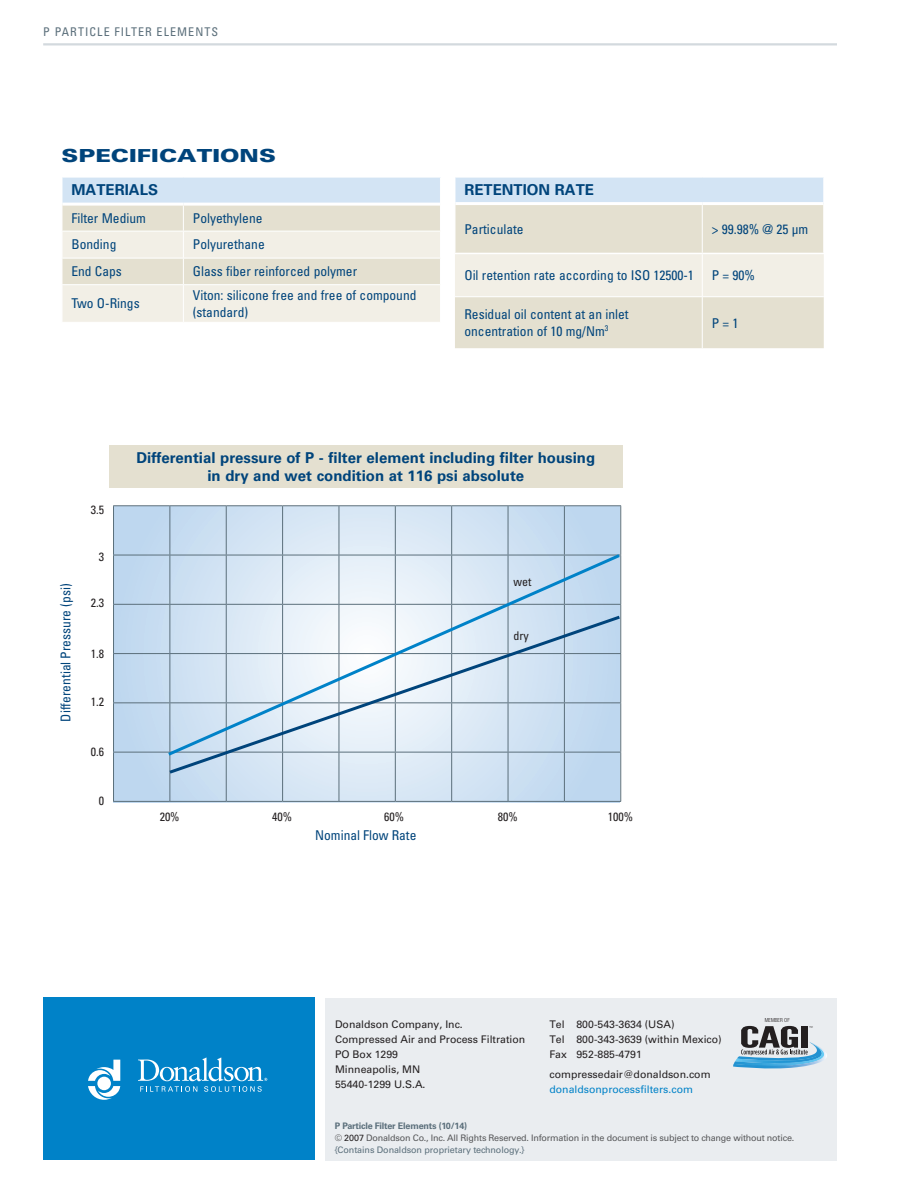
<style>
.page{position:relative;width:918px;height:1188px;background:#fff}
.page>*{position:absolute;margin:0;border:0;box-sizing:border-box;transform-origin:0 0}
.Section_Headline{font:900 18px "Univers LT Std";color:#00447b;scale:1.3 1}
.Graph-_Headline{font:700 15px/18px "Univers LT Std";color:#00447b;text-align:center}
.Table_Headline-Bold{font:700 15px "Univers LT Std";color:#00447b}
.Table_Copy-_Left{font:condensed 13.5px/16.2px "Univers LT Std";color:#00447b}
.Table_Copy-Centered{font:condensed 13.5px "Univers LT Std";color:#00447b}
.t1{font:condensed 12px "Univers LT Std";color:#231f20}
.t2{font:condensed 12px "Univers LT Std";letter-spacing:.09em;color:#5b6f7b}
.t3{font:10.5px/15px "Univers LT Std";color:#231f20}
.t4{font:10.5px "Univers LT Std";color:#0082c8}
.t5{font:9px/12px "Univers LT Std";letter-spacing:-.02em;color:#57585a}
.t6{font:300 condensed 5.55px "Helvetica Neue";letter-spacing:.005em;color:#231f20}
.t7{font:300 condensed 4.05px "Helvetica Neue";color:#231f20}
.s1{font-weight:700;color:#5b6f7b}
.s2{color:#231f20}
.s3{color:#5b6f7b}
</style>
<div class="page">
<div style="left:43px;top:997px;width:272px;height:163px;background:#0082c8"></div>
<svg style="left:88px;top:1060px;width:32px;height:40px"></svg>
<svg style="left:138px;top:1058px;width:129px;height:34px"></svg>
<div style="left:325px;top:999px;width:512px;height:162px;background:#eaedf0"></div>
<svg style="left:733px;top:1026px;width:94px;height:43px"></svg>
<hr style="left:43px;top:43px;width:794px;height:2px;background:#d3d9de">
<svg style="left:62px;top:177px;width:379px;height:145px;background:#e8e8e1"></svg>
<hr style="left:62px;top:203px;width:121px;height:3px;background:#fff">
<hr style="left:183px;top:203px;width:257px;height:3px;background:#fff">
<div style="left:109px;top:445px;width:514px;height:43px;background:#e4e0d0"></div>
<svg style="left:114px;top:507px;width:506px;height:294px;background:#cadef1"></svg>
<hr style="left:113px;top:505px;width:57px;height:1px;background:#5b6f7b">
<hr style="left:113px;top:506px;width:1px;height:49px;background:#5b6f7b">
<hr style="left:170px;top:505px;width:56px;height:1px;background:#5b6f7b">
<hr style="left:170px;top:506px;width:1px;height:49px;background:#5b6f7b">
<hr style="left:226px;top:505px;width:57px;height:1px;background:#5b6f7b">
<hr style="left:226px;top:506px;width:1px;height:49px;background:#5b6f7b">
<hr style="left:283px;top:505px;width:56px;height:1px;background:#5b6f7b">
<hr style="left:282px;top:506px;width:1px;height:49px;background:#5b6f7b">
<hr style="left:339px;top:505px;width:56px;height:1px;background:#5b6f7b">
<hr style="left:339px;top:506px;width:1px;height:49px;background:#5b6f7b">
<hr style="left:395px;top:505px;width:57px;height:1px;background:#5b6f7b">
<hr style="left:395px;top:506px;width:1px;height:49px;background:#5b6f7b">
<hr style="left:452px;top:505px;width:56px;height:1px;background:#5b6f7b">
<hr style="left:451px;top:506px;width:1px;height:49px;background:#5b6f7b">
<hr style="left:508px;top:505px;width:56px;height:1px;background:#5b6f7b">
<hr style="left:508px;top:506px;width:1px;height:49px;background:#5b6f7b">
<hr style="left:564px;top:505px;width:57px;height:1px;background:#5b6f7b">
<hr style="left:564px;top:506px;width:1px;height:49px;background:#5b6f7b">
<hr style="left:620px;top:506px;width:1px;height:49px;background:#5b6f7b">
<hr style="left:113px;top:555px;width:57px;height:1px;background:#5b6f7b">
<hr style="left:113px;top:555px;width:1px;height:49px;background:#5b6f7b">
<hr style="left:113px;top:604px;width:57px;height:1px;background:#5b6f7b">
<hr style="left:113px;top:605px;width:1px;height:48px;background:#5b6f7b">
<hr style="left:113px;top:653px;width:57px;height:1px;background:#5b6f7b">
<hr style="left:113px;top:654px;width:1px;height:48px;background:#5b6f7b">
<hr style="left:113px;top:702px;width:57px;height:1px;background:#5b6f7b">
<hr style="left:113px;top:703px;width:1px;height:49px;background:#5b6f7b">
<hr style="left:113px;top:752px;width:57px;height:1px;background:#5b6f7b">
<hr style="left:113px;top:752px;width:1px;height:49px;background:#5b6f7b">
<hr style="left:170px;top:752px;width:1px;height:49px;background:#5b6f7b">
<hr style="left:226px;top:752px;width:1px;height:49px;background:#5b6f7b">
<hr style="left:282px;top:752px;width:1px;height:49px;background:#5b6f7b">
<hr style="left:339px;top:752px;width:1px;height:49px;background:#5b6f7b">
<hr style="left:395px;top:752px;width:1px;height:49px;background:#5b6f7b">
<hr style="left:451px;top:752px;width:1px;height:49px;background:#5b6f7b">
<hr style="left:508px;top:752px;width:1px;height:49px;background:#5b6f7b">
<hr style="left:564px;top:752px;width:1px;height:49px;background:#5b6f7b">
<hr style="left:620px;top:752px;width:1px;height:49px;background:#5b6f7b">
<hr style="left:113px;top:801px;width:57px;height:1px;background:#5b6f7b">
<hr style="left:170px;top:801px;width:56px;height:1px;background:#5b6f7b">
<hr style="left:226px;top:801px;width:57px;height:1px;background:#5b6f7b">
<hr style="left:283px;top:801px;width:56px;height:1px;background:#5b6f7b">
<hr style="left:339px;top:801px;width:56px;height:1px;background:#5b6f7b">
<hr style="left:395px;top:801px;width:57px;height:1px;background:#5b6f7b">
<hr style="left:452px;top:801px;width:56px;height:1px;background:#5b6f7b">
<hr style="left:508px;top:801px;width:56px;height:1px;background:#5b6f7b">
<hr style="left:564px;top:801px;width:57px;height:1px;background:#5b6f7b">
<svg style="left:165px;top:552px;width:457px;height:206px;background:#cfdfee"></svg>
<svg style="left:166px;top:613px;width:456px;height:163px;background:#cfdfee"></svg>
<div style="left:455px;top:177px;width:369px;height:27px;background:#d3e4f4"></div>
<div style="left:455px;top:205px;width:369px;height:143px;background:#e4e0d0"></div>
<div style="left:455px;top:254px;width:369px;height:42px;background:#f2efe6"></div>
<hr style="left:455px;top:177px;width:247px;height:1px;background:#fff">
<svg style="left:455px;top:177px;width:1px;height:25px"></svg>
<hr style="left:702px;top:177px;width:122px;height:1px;background:#fff">
<svg style="left:823px;top:177px;width:1px;height:27px"></svg>
<hr style="left:702px;top:254px;width:1px;height:42px;background:#fff">
<hr style="left:455px;top:296px;width:247px;height:1px;background:#fff">
<hr style="left:702px;top:296px;width:122px;height:1px;background:#fff">
<hr style="left:702px;top:297px;width:1px;height:51px;background:#fff">
<hr style="left:455px;top:202px;width:247px;height:3px;background:#fff">
<hr style="left:702px;top:202px;width:121px;height:3px;background:#fff">
<hr style="left:455px;top:204px;width:1px;height:49px;background:#fff">
<hr style="left:702px;top:205px;width:1px;height:48px;background:#fff">
<hr style="left:823px;top:204px;width:1px;height:49px;background:#fff">
<hr style="left:455px;top:253px;width:247px;height:1px;background:#fff">
<hr style="left:702px;top:253px;width:122px;height:1px;background:#fff">
<p class="t2" style="left:43px;top:24px;width:177px">P PARTICLE FILTER ELEMENTS</p>
<p class="Section_Headline" style="left:62px;top:144px;width:166px">SPECIFICATIONS</p>
<p class="Table_Headline-Bold" style="left:71px;top:181px;width:88px">MATERIALS</p>
<p class="Table_Copy-_Left" style="left:71px;top:210px;width:76px">Filter Medium</p>
<p class="Table_Copy-_Left" style="left:193px;top:210px;width:71px">Polyethylene</p>
<p class="Table_Copy-_Left" style="left:71px;top:236px;width:46px">Bonding</p>
<p class="Table_Copy-_Left" style="left:193px;top:236px;width:73px">Polyurethane</p>
<p class="Table_Copy-_Left" style="left:71px;top:263px;width:52px">End Caps</p>
<p class="Table_Copy-_Left" style="left:193px;top:263px;width:166px">Glass fiber reinforced polymer</p>
<p class="Table_Copy-_Left" style="left:71px;top:295px;width:70px">Two O-Rings</p>
<p class="Table_Copy-_Left" style="left:193px;top:287px;width:225px">Viton: silicone free and free of compound (standard)</p>
<p class="Table_Headline-Bold" style="left:464px;top:181px;width:131px">RETENTION RATE</p>
<p class="Table_Copy-_Left" style="left:464px;top:221px;width:61px">Particulate</p>
<p class="Table_Copy-_Left" style="left:712px;top:221px;width:98px">&gt; 99.98% @ 25 µm</p>
<p class="Table_Copy-_Left" style="left:464px;top:267px;width:231px">Oil retention rate according to ISO 12500-1</p>
<p class="Table_Copy-_Left" style="left:712px;top:267px;width:45px">P = 90%</p>
<p class="Table_Copy-_Left" style="left:464px;top:306px;width:166px">Residual oil content at an inlet oncentration of 10 mg/Nm<sup>3</sup></p>
<p class="Table_Copy-_Left" style="left:712px;top:314px;width:28px">P = 1</p>
<p class="Table_Copy-Centered" style="left:57px;top:722px;width:139px;rotate:-90deg">Differential Pressure (psi)</p>
<p class="t1" style="left:91px;top:502px;width:15px">3.5</p>
<p class="t1" style="left:99px;top:549px;width:7px">3</p>
<p class="t1" style="left:91px;top:595px;width:15px">2.3</p>
<p class="t1" style="left:91px;top:646px;width:15px">1.8</p>
<p class="t1" style="left:91px;top:694px;width:15px">1.2</p>
<p class="t1" style="left:91px;top:744px;width:15px">0.6</p>
<p class="t1" style="left:99px;top:793px;width:7px">0</p>
<p class="Graph-_Headline" style="left:136px;top:449px;width:460px">Differential pressure of P - filter element including filter housing in dry and wet condition at 116 psi absolute</p>
<p class="t1" style="left:514px;top:574px;width:20px">wet</p>
<p class="t1" style="left:514px;top:628px;width:17px">dry</p>
<p class="t1" style="left:160px;top:809px;width:21px">20%</p>
<p class="t1" style="left:272px;top:809px;width:21px">40%</p>
<p class="t1" style="left:384px;top:809px;width:21px">60%</p>
<p class="t1" style="left:498px;top:809px;width:21px">80%</p>
<p class="t1" style="left:608px;top:809px;width:27px">100%</p>
<p class="Table_Copy-Centered" style="left:315px;top:827px;width:103px">Nominal Flow Rate</p>
<p class="t6" style="left:765px;top:1017px;width:27px">MEMBER OF</p>
<p class="t3" style="left:335px;top:1017px;width:192px">Donaldson Company, Inc.<br>Compressed Air and Process Filtration<br>PO Box 1299<br>Minneapolis, MN<br>55440-1299 U.S.A.</p>
<p class="t3" style="left:549px;top:1017px;width:174px">Tel 800-543-3634 (USA)<br>Tel 800-343-3639 (within Mexico)<br>Fax 952-885-4791</p>
<p class="t3" style="left:549px;top:1067px;width:163px">compressedair@donaldson.com</p>
<p class="t4" style="left:549px;top:1083px;width:145px">donaldsonprocessfilters.com</p>
<p class="t5" style="left:335px;top:1120px;width:461px"><span class="s1">P Particle Filter Elements (10/14)<br></span>© <span class="s2">2007</span> Donaldson Co., Inc. All Rights Reserved. Information in the document is subject to change without notice. <span class="s3">{Contains Donaldson proprietary technology.}</span></p>
<p class="t7" style="left:809px;top:1025px;width:5px">™</p>
</div>
